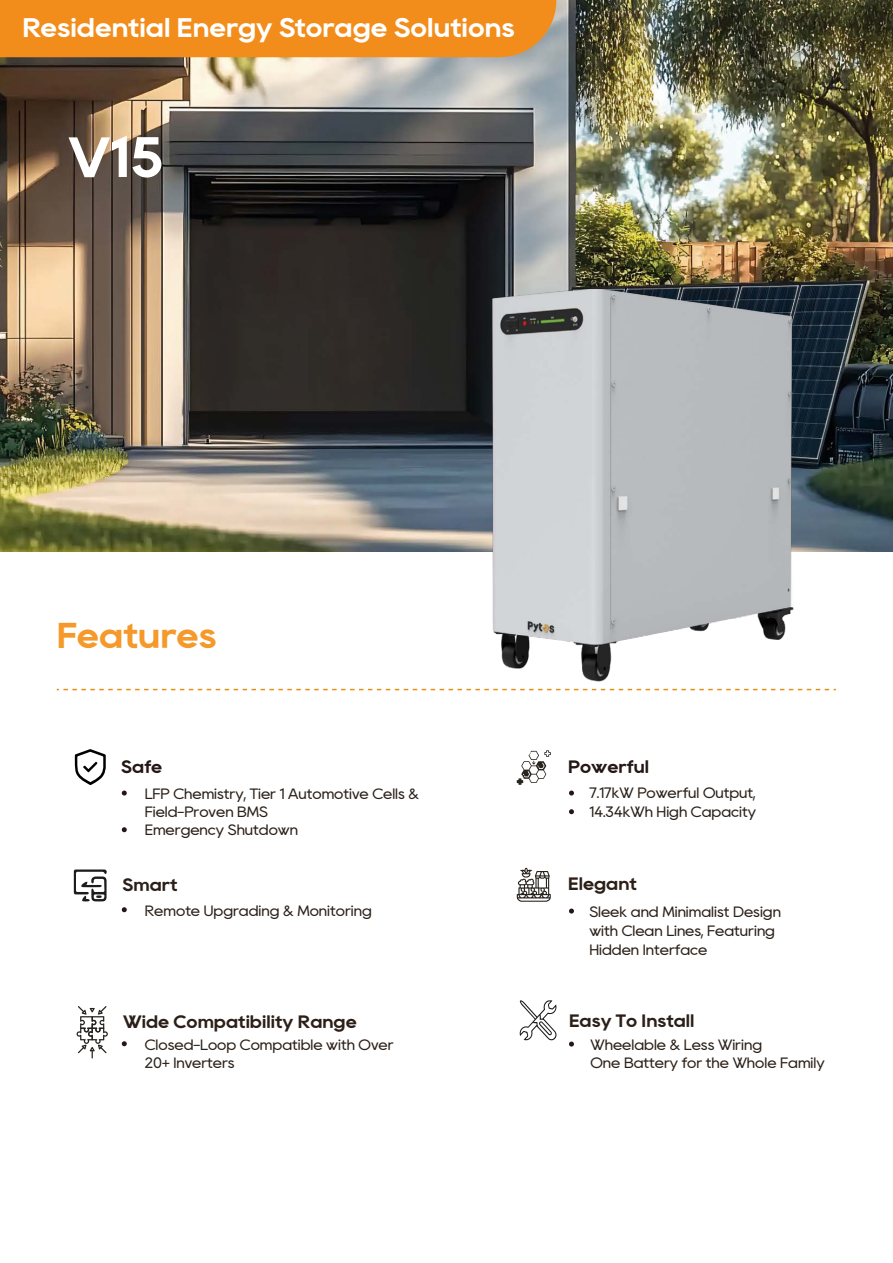
<style>
.page{position:relative;width:893px;height:1263px;background:#fff}
.page>*{position:absolute;margin:0;border:0;box-sizing:border-box;transform-origin:0 0}
.t1{font:700 57px "Rany";color:#fff}
.t2{font:700 36px "Rany";color:#f4992a}
.t3{font:700 27px "Rany";color:#fff}
.t4{font:700 18px "Rany";color:#2b1f18}
.t5{font:700 18px "Rany";color:#231815}
.t6{font:15px/18px "Rany";color:#2b2018}
</style>
<div class="page">
<img style="left:0;top:1px;width:893px;height:550px">
<svg style="left:517px;top:868px;width:34px;height:34px"></svg>
<svg style="left:77px;top:1006px;width:31px;height:52px"></svg>
<svg style="left:517px;top:750px;width:34px;height:35px"></svg>
<svg style="left:519px;top:1000px;width:38px;height:41px"></svg>
<svg style="left:74px;top:869px;width:33px;height:32px"></svg>
<svg style="left:74px;top:749px;width:32px;height:36px"></svg>
<div style="left:0;top:0;width:556px;height:57px;background:#f28d1b"></div>
<svg style="left:57px;top:689px;width:779px;height:1px"></svg>
<svg style="left:122px;top:790px;width:5px;height:5px"></svg>
<svg style="left:569px;top:790px;width:5px;height:5px"></svg>
<svg style="left:569px;top:809px;width:5px;height:5px"></svg>
<svg style="left:569px;top:908px;width:5px;height:5px"></svg>
<svg style="left:569px;top:1041px;width:5px;height:5px"></svg>
<svg style="left:122px;top:907px;width:5px;height:5px"></svg>
<svg style="left:122px;top:1041px;width:5px;height:5px"></svg>
<svg style="left:122px;top:827px;width:5px;height:5px"></svg>
<img style="left:487px;top:282px;width:309px;height:409px">
<h3 class="t3" style="left:23px;top:14px;width:494px">Residential Energy Storage Solutions</h3>
<h1 class="t1" style="left:68px;top:129px;width:97px">V15</h1>
<h2 class="t2" style="left:57px;top:618px;width:162px">Features</h2>
<p class="t5" style="left:121px;top:758px;width:43px">Safe</p>
<p class="t6" style="left:145px;top:785px;width:276px">LFP Chemistry, Tier 1 Automotive Cells &amp;<br>Field-Proven BMS<br>Emergency Shutdown</p>
<p class="t5" style="left:568px;top:758px;width:83px">Powerful</p>
<p class="t6" style="left:589px;top:784px;width:168px;line-height:19px">7.17kW Powerful Output,<br>14.34kWh High Capacity</p>
<p class="t4" style="left:122px;top:876px;width:57px">Smart</p>
<p class="t4" style="left:568px;top:875px;width:70px">Elegant</p>
<p class="t6" style="left:589px;top:903px;width:193px">Sleek and Minimalist Design</p>
<p class="t6" style="left:145px;top:902px;width:228px">Remote Upgrading &amp; Monitoring</p>
<p class="t4" style="left:123px;top:1012px;width:235px">Wide Compatibility Range</p>
<p class="t6" style="left:145px;top:1036px;width:250px">Closed-Loop Compatible with Over<br>20+ Inverters</p>
<p class="t6" style="left:589px;top:921px;width:187px;line-height:19.5px">with Clean Lines, Featuring<br>Hidden Interface</p>
<p class="t4" style="left:569px;top:1012px;width:127px">Easy To Install</p>
<p class="t6" style="left:590px;top:1036px;width:236px">Wheelable &amp; Less Wiring<br>One Battery for the Whole Family</p>
</div>
